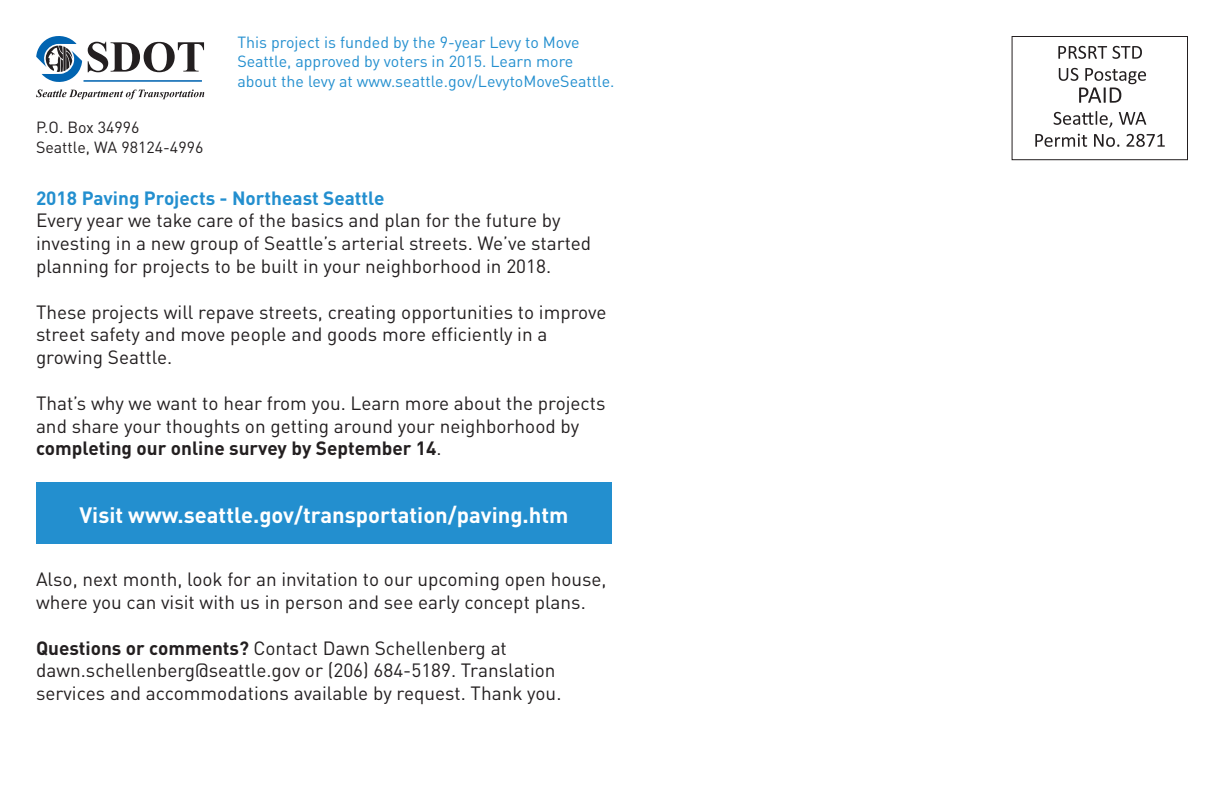
<style>
.page{position:relative;width:1224px;height:792px;background:#fff}
.page>*{position:absolute;margin:0;border:0;box-sizing:border-box;transform-origin:0 0}
.t1{font:700 22px "DIN Pro";color:#fff}
.t2{font:19px/22.8px "DIN Pro";color:#231f20}
.t3{font:700 19px "DIN Pro";color:#238fcf}
.t4{font:16px/19.2px "DIN Pro";color:#238fcf}
.t5{font:16px "DIN Pro";color:#231f20}
.s1{font-weight:700}
</style>
<div class="page">
<div style="left:1012px;top:36px;width:176px;height:124px;border:1px solid #231f20"></div>
<svg style="left:1058px;top:46px;width:84px;height:13px"></svg>
<svg style="left:1059px;top:68px;width:87px;height:35px"></svg>
<svg style="left:1054px;top:111px;width:58px;height:17px"></svg>
<svg style="left:1119px;top:112px;width:27px;height:13px"></svg>
<svg style="left:1035px;top:134px;width:52px;height:13px"></svg>
<svg style="left:1094px;top:134px;width:25px;height:13px"></svg>
<svg style="left:1126px;top:134px;width:39px;height:13px"></svg>
<svg style="left:36px;top:36px;width:46px;height:46px"></svg>
<svg style="left:88px;top:42px;width:116px;height:30px"></svg>
<hr style="left:84px;top:80px;width:118px;height:2px;background:#0164b1">
<svg style="left:36px;top:89px;width:168px;height:11px"></svg>
<div style="left:36px;top:482px;width:576px;height:61px;background:#238fcf"></div>
<p class="t4" style="left:237px;top:31px;width:379px">This project is funded by the 9-year Levy to Move<br>Seattle, approved by voters in 2015. Learn more about the levy at www.seattle.gov/LevytoMoveSeattle.</p>
<p class="t5" style="left:36px;top:115px;width:105px">P.O. Box 34996</p>
<p class="t5" style="left:36px;top:134px;width:169px">Seattle, WA 98124-4996</p>
<p class="t3" style="left:36px;top:182px;width:350px">2018 Paving Projects - Northeast Seattle</p>
<p class="t2" style="left:36px;top:207px;width:557px">Every year we take care of the basics and plan for the future by investing in a new group of Seattle’s arterial streets. We’ve started planning for projects to be built in your neighborhood in 2018.</p>
<p class="t2" style="left:36px;top:298px;width:572px">These projects will repave streets, creating opportunities to improve street safety and move people and goods more efficiently in a growing Seattle.</p>
<p class="t2" style="left:36px;top:390px;width:571px">That’s why we want to hear from you. Learn more about the projects and share your thoughts on getting around your neighborhood by <span class="s1">completing our online survey by September 14</span>.</p>
<p class="t1" style="left:80px;top:496px;width:490px">Visit www.seattle.gov/transportation/paving.htm</p>
<p class="t2" style="left:36px;top:566px;width:572px">Also, next month, look for an invitation to our upcoming open house, where you can visit with us in person and see early concept plans.</p>
<p class="t2" style="left:36px;top:634px;width:527px"><span class="s1">Questions or comments?</span> Contact Dawn Schellenberg at dawn.schellenberg@seattle.gov or (206) 684-5189. Translation services and accommodations available by request. Thank you.</p>
</div>
